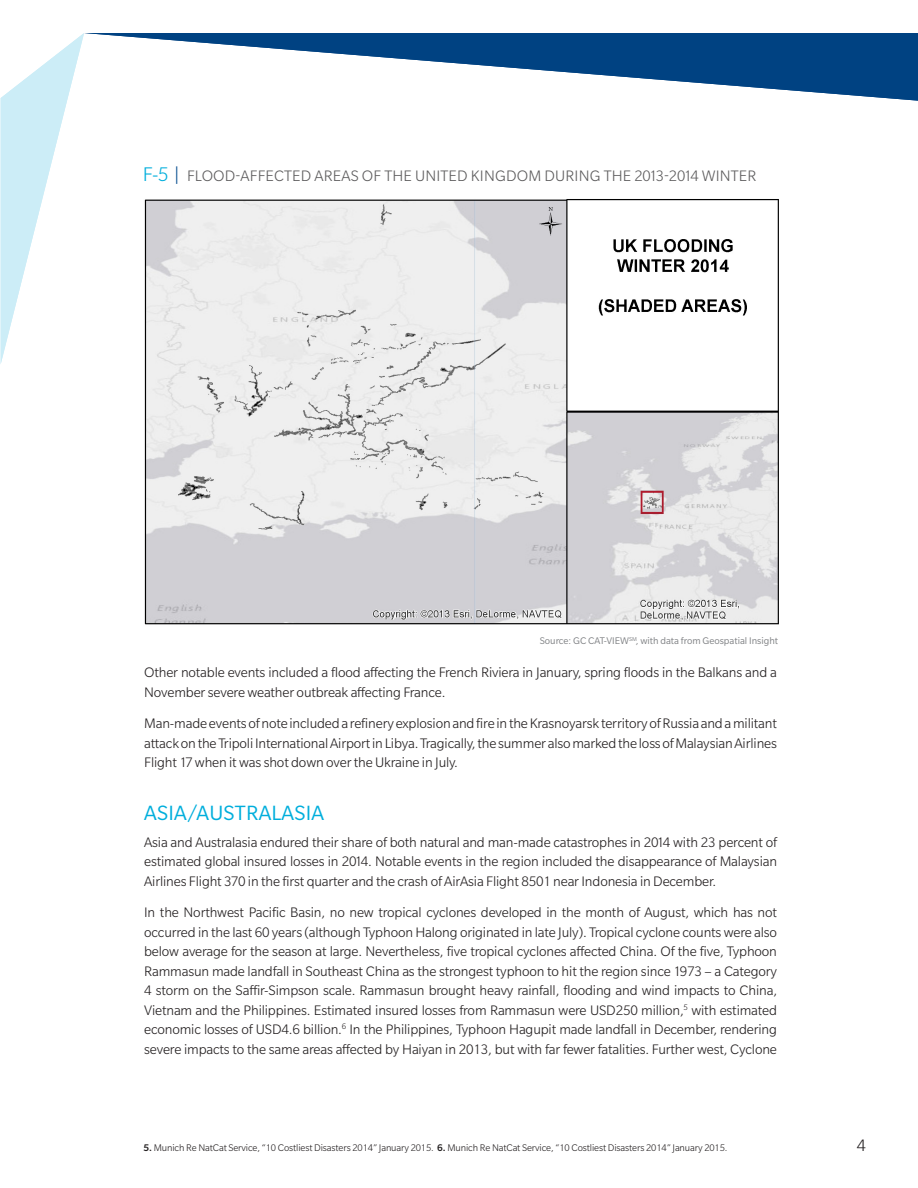
<style>
.page{position:relative;width:918px;height:1188px;background:#fff}
.page>*{position:absolute;margin:0;border:0;box-sizing:border-box;transform-origin:0 0}
.Headers{font:22.5px "Slate Pro";letter-spacing:.01em;color:#00aedc}
.t1{font:300 18px "Slate Pro";color:#231f20}
.t2{font:300 16.5px "Slate Pro";letter-spacing:.01em;color:#5b5a5b}
.Body_Copy{font:300 15px/19.5px "Slate Pro";letter-spacing:-.01em;color:#231f20;text-align:justify}
.About_Guy_Carpenter{font:300 10.5px "Slate Pro";letter-spacing:-.01em;color:#231f20}
.t3{font:10.5px "Slate Pro";color:#808285}
.s1{font-size:21.45px;color:#00aedc}
.s2{font-size:21.45px;color:#004a8d}
.s3{font-weight:500}
</style>
<div class="page">
<svg style="left:1px;top:33px;width:83px;height:330px"></svg>
<svg style="left:84px;top:33px;width:834px;height:68px"></svg>
<img style="left:144px;top:199px;width:635px;height:426px">
<p class="t2" style="left:143px;top:167px;width:615px"><span class="s1">F-5</span> <span class="s2">|</span> FLOOD-AFFECTED AREAS OF THE UNITED KINGDOM DURING THE 2013-2014 WINTER</p>
<p class="t3" style="left:540px;top:635px;width:240px">Source: GC CAT-VIEW<sup>SM</sup>, with data from Geospatial Insight</p>
<p class="Body_Copy" style="left:144px;top:663px;width:634px">Other notable events included a flood affecting the French Riviera in January, spring floods in the Balkans and a<br>November severe weather outbreak affecting France.</p>
<p class="Body_Copy" style="left:144px;top:714px;width:634px">Man-made events of note included a refinery explosion and fire in the Krasnoyarsk territory of Russia and a militant attack on the Tripoli International Airport in Libya. Tragically, the summer also marked the loss of Malaysian Airlines Flight 17 when it was shot down over the Ukraine in July.</p>
<p class="Headers" style="left:144px;top:801px;width:181px">ASIA/AUSTRALASIA</p>
<p class="Body_Copy" style="left:144px;top:832px;width:634px">Asia and Australasia endured their share of both natural and man-made catastrophes in 2014 with 23 percent of estimated global insured losses in 2014. Notable events in the region included the disappearance of Malaysian Airlines Flight 370 in the first quarter and the crash of AirAsia Flight 8501 near Indonesia in December.</p>
<p class="Body_Copy" style="left:144px;top:903px;width:634px">In the Northwest Pacific Basin, no new tropical cyclones developed in the month of August, which has not occurred in the last 60 years (although Typhoon Halong originated in late July). Tropical cyclone counts were also below average for the season at large. Nevertheless, five tropical cyclones affected China. Of the five, Typhoon Rammasun made landfall in Southeast China as the strongest typhoon to hit the region since 1973 – a Category 4 storm on the Saffir-Simpson scale. Rammasun brought heavy rainfall, flooding and wind impacts to China, Vietnam and the Philippines. Estimated insured losses from Rammasun were USD250 million,<sup>5</sup> with estimated economic losses of USD4.6 billion.<sup>6</sup> In the Philippines, Typhoon Hagupit made landfall in December, rendering severe impacts to the same areas affected by Haiyan in 2013, but with far fewer fatalities. Further west, Cyclone</p>
<p class="About_Guy_Carpenter" style="left:144px;top:1143px;width:585px"><span class="s3">5.</span> Munich Re NatCat Service, “10 Costliest Disasters 2014” January 2015. <span class="s3">6.</span> Munich Re NatCat Service, “10 Costliest Disasters 2014” January 2015.</p>
<p class="t1" style="left:857px;top:1136px;width:10px">4</p>
</div>
